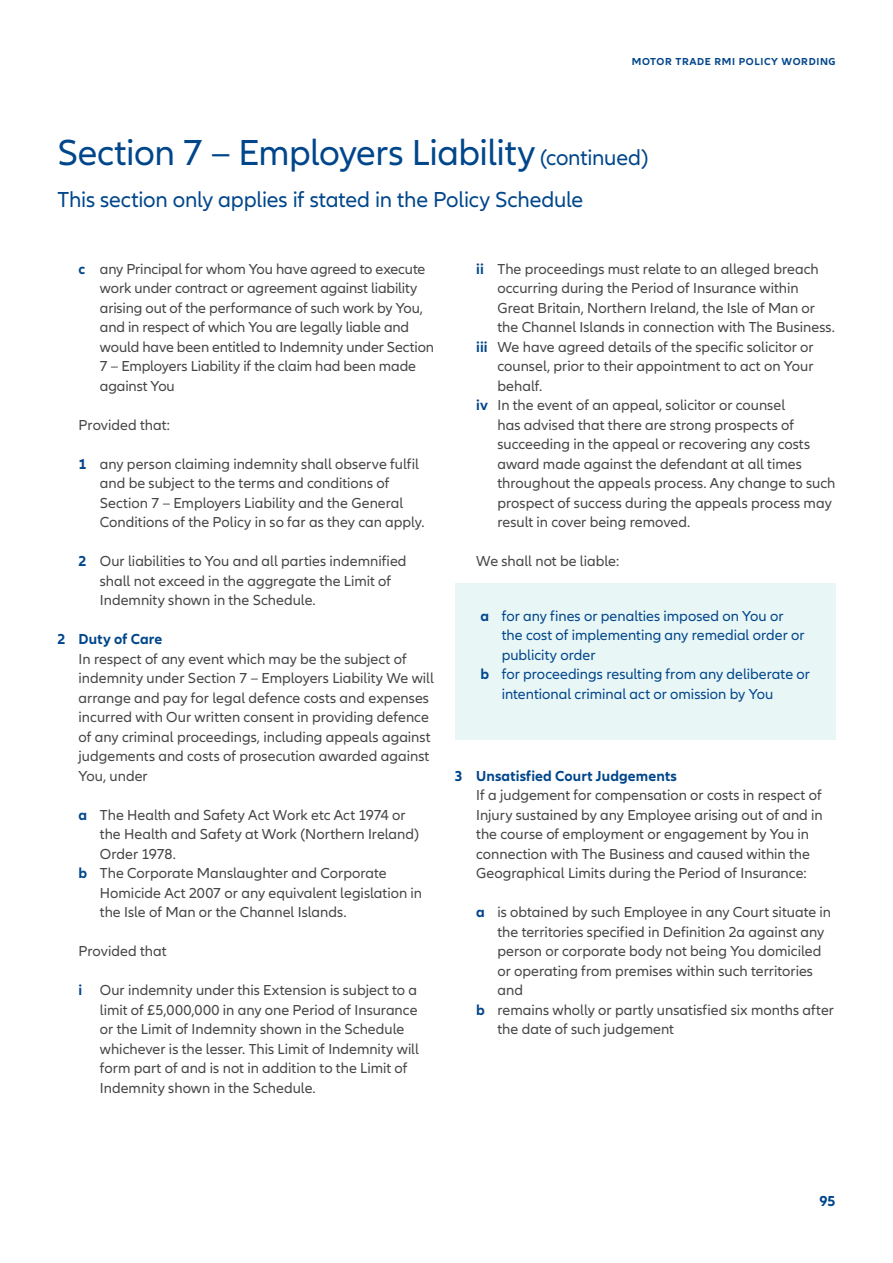
<style>
.page{position:relative;width:893px;height:1263px;background:#fff}
.page>*{position:absolute;margin:0;border:0;box-sizing:border-box;transform-origin:0 0}
.t1{font:37.5px "Allianz Neo";letter-spacing:-.01em;color:#00468b}
.t2{font:22.5px "Allianz Neo";letter-spacing:-.01em;color:#00468b}
.t3{font:15px/19.5px "Allianz Neo";color:#464547}
.t4{font:15px "Allianz Neo";color:#00468b}
.t5{font:700 15px "Allianz Neo";letter-spacing:.005em;color:#00468b}
.t6{font:700 10.5px "Allianz Neo";letter-spacing:.06em;color:#00468b}
.s1{font-size:22.5px}
.s2{font-weight:700;color:#00468b}
.s3{font-weight:700}
</style>
<div class="page">
<div style="left:455px;top:584px;width:381px;height:156px;background:#e9f6f6"></div>
<p class="t6" style="left:632px;top:56px;width:205px">MOTOR TRADE RMI POLICY WORDING</p>
<h1 class="t1" style="left:57px;top:132px;width:592px">Section 7 – Employers Liability <span class="s1">(continued)</span></h1>
<h2 class="t2" style="left:57px;top:187px;width:527px">This section only applies if stated in the Policy Schedule</h2>
<p class="t3" style="left:100px;top:259px;width:336px;text-indent:-21px"><span class="s2">c</span> any Principal for whom You have agreed to execute work under contract or agreement against liability arising out of the performance of such work by You, and in respect of which You are legally liable and would have been entitled to Indemnity under Section 7 – Employers Liability if the claim had been made against You</p>
<p class="t3" style="left:79px;top:415px;width:93px">Provided that:</p>
<p class="t3" style="left:100px;top:454px;width:326px;text-indent:-21px"><span class="s2">1</span> any person claiming indemnity shall observe fulfil and be subject to the terms and conditions of Section 7 – Employers Liability and the General Conditions of the Policy in so far as they can apply.</p>
<p class="t3" style="left:100px;top:552px;width:308px;text-indent:-21px"><span class="s2">2</span> Our liabilities to You and all parties indemnified shall not exceed in the aggregate the Limit of<br>Indemnity shown in the Schedule.</p>
<p class="t5" style="left:57px;top:630px;width:107px">2 Duty of Care</p>
<p class="t3" style="left:79px;top:649px;width:357px">In respect of any event which may be the subject of indemnity under Section 7 – Employers Liability We will arrange and pay for legal defence costs and expenses incurred with Our written consent in providing defence of any criminal proceedings, including appeals against judgements and costs of prosecution awarded against You, under</p>
<p class="t3" style="left:79px;top:805px;width:329px"><span class="s2">a</span> The Health and Safety Act Work etc Act 1974 or</p>
<p class="t3" style="left:100px;top:825px;width:321px">the Health and Safety at Work (Northern Ireland)</p>
<p class="t3" style="left:100px;top:844px;width:78px">Order 1978.</p>
<p class="t3" style="left:79px;top:864px;width:310px"><span class="s2">b</span> The Corporate Manslaughter and Corporate</p>
<p class="t3" style="left:100px;top:883px;width:324px">Homicide Act 2007 or any equivalent legislation in</p>
<p class="t3" style="left:100px;top:903px;width:248px">the Isle of Man or the Channel Islands.</p>
<p class="t3" style="left:79px;top:942px;width:90px">Provided that</p>
<p class="t3" style="left:100px;top:981px;width:321px;text-indent:-21px"><span class="s2">i</span> Our indemnity under this Extension is subject to a limit of £5,000,000 in any one Period of Insurance or the Limit of Indemnity shown in the Schedule whichever is the lesser. This Limit of Indemnity will form part of and is not in addition to the Limit of Indemnity shown in the Schedule.</p>
<p class="t3" style="left:476px;top:259px;width:344px"><span class="s2">ii</span> The proceedings must relate to an alleged breach</p>
<p class="t3" style="left:497px;top:279px;width:303px">occurring during the Period of Insurance within</p>
<p class="t3" style="left:497px;top:298px;width:319px">Great Britain, Northern Ireland, the Isle of Man or</p>
<p class="t3" style="left:497px;top:318px;width:339px">the Channel Islands in connection with The Business.</p>
<p class="t3" style="left:476px;top:337px;width:339px"><span class="s2">iii</span> We have agreed details of the specific solicitor or</p>
<p class="t3" style="left:497px;top:357px;width:318px">counsel, prior to their appointment to act on Your</p>
<p class="t3" style="left:497px;top:376px;width:46px">behalf.</p>
<p class="t3" style="left:476px;top:396px;width:310px"><span class="s2">iv</span> In the event of an appeal, solicitor or counsel</p>
<p class="t3" style="left:497px;top:415px;width:298px">has advised that there are strong prospects of</p>
<p class="t3" style="left:497px;top:435px;width:314px">succeeding in the appeal or recovering any costs</p>
<p class="t3" style="left:497px;top:454px;width:306px">award made against the defendant at all times</p>
<p class="t3" style="left:497px;top:474px;width:339px">throughout the appeals process. Any change to such</p>
<p class="t3" style="left:497px;top:493px;width:336px">prospect of success during the appeals process may</p>
<p class="t3" style="left:497px;top:513px;width:194px">result in cover being removed.</p>
<p class="t3" style="left:476px;top:552px;width:144px">We shall not be liable:</p>
<p class="t4" style="left:480px;top:607px;width:305px"><span class="s3">a</span> for any fines or penalties imposed on You or</p>
<p class="t4" style="left:502px;top:627px;width:304px">the cost of implementing any remedial order or</p>
<p class="t4" style="left:502px;top:646px;width:95px">publicity order</p>
<p class="t4" style="left:480px;top:666px;width:331px"><span class="s3">b</span> for proceedings resulting from any deliberate or</p>
<p class="t4" style="left:502px;top:685px;width:273px">intentional criminal act or omission by You</p>
<p class="t5" style="left:455px;top:767px;width:223px">3 Unsatisfied Court Judgements</p>
<p class="t3" style="left:476px;top:786px;width:348px">If a judgement for compensation or costs in respect of Injury sustained by any Employee arising out of and in the course of employment or engagement by You in connection with The Business and caused within the Geographical Limits during the Period of Insurance:</p>
<p class="t3" style="left:476px;top:903px;width:356px"><span class="s2">a</span> is obtained by such Employee in any Court situate in</p>
<p class="t3" style="left:497px;top:922px;width:328px">the territories specified in Definition 2a against any</p>
<p class="t3" style="left:497px;top:942px;width:325px">person or corporate body not being You domiciled</p>
<p class="t3" style="left:497px;top:961px;width:317px">or operating from premises within such territories</p>
<p class="t3" style="left:497px;top:981px;width:27px">and</p>
<p class="t3" style="left:476px;top:1000px;width:359px"><span class="s2">b</span> remains wholly or partly unsatisfied six months after</p>
<p class="t3" style="left:497px;top:1020px;width:178px">the date of such judgement</p>
<p class="t5" style="left:819px;top:1192px;width:18px">95</p>
</div>
